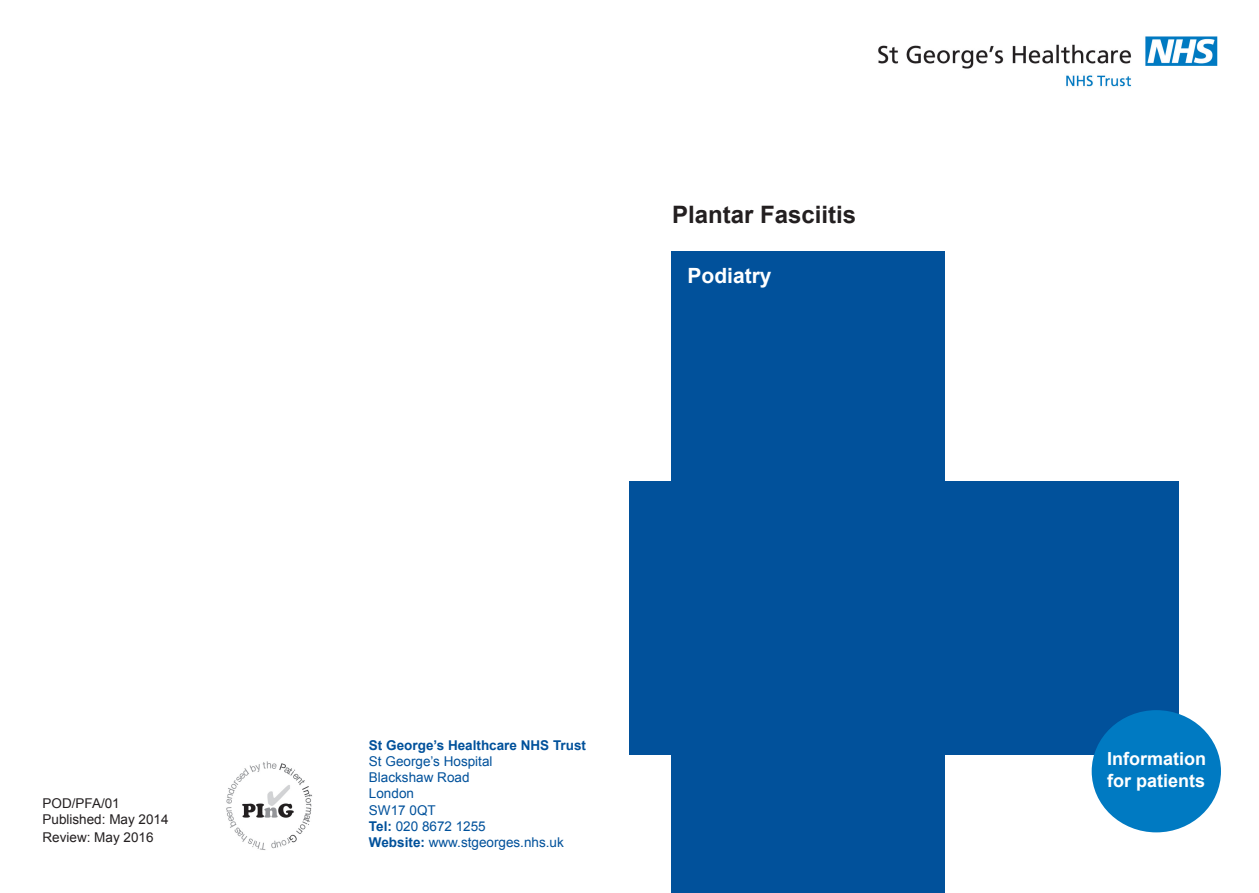
<style>
.page{position:relative;width:1259px;height:893px;background:#fff}
.page>*{position:absolute;margin:0;border:0;box-sizing:border-box;transform-origin:0 0}
.t1{font:700 24px "Arial";color:#231f20}
.t2{font:700 21px "Arial";color:#fff}
.t3{font:700 18px/21.6px "Arial";color:#fff}
.t4{font:13.5px "Arial";color:#01519b}
.t5{font:13.5px "Arial";color:#231f20}
.t6{font:700 13.5px "Arial";color:#01519b}
.s1{font-weight:700}
</style>
<div class="page">
<img style="left:878px;top:36px;width:340px;height:51px">
<div style="left:671px;top:251px;width:274px;height:642px;background:#01519b"></div>
<div style="left:629px;top:481px;width:549px;height:274px;background:#01519b"></div>
<div style="left:1091px;top:710px;width:130px;height:122px;background:#007ac2;border-radius:50%"></div>
<img style="left:226px;top:761px;width:86px;height:89px">
<p class="t5" style="left:43px;top:795px;width:79px">POD/PFA/01</p>
<p class="t5" style="left:43px;top:811px;width:128px">Published: May 2014</p>
<p class="t5" style="left:43px;top:829px;width:113px">Review: May 2016</p>
<p class="t1" style="left:672px;top:198px;width:186px">Plantar Fasciitis</p>
<p class="t2" style="left:687px;top:262px;width:86px">Podiatry</p>
<p class="t6" style="left:369px;top:736px;width:219px">St George’s Healthcare NHS Trust</p>
<p class="t4" style="left:369px;top:752px;width:125px">St George’s Hospital</p>
<p class="t4" style="left:369px;top:768px;width:102px">Blackshaw Road</p>
<p class="t4" style="left:369px;top:785px;width:47px">London</p>
<p class="t4" style="left:369px;top:801px;width:68px">SW17 0QT</p>
<p class="t4" style="left:369px;top:817px;width:118px"><span class="s1">Tel:</span> 020 8672 1255</p>
<p class="t4" style="left:369px;top:833px;width:196px"><span class="s1">Website:</span> www.stgeorges.nhs.uk</p>
<p class="t3" style="left:1107px;top:749px;width:101px">Information for patients</p>
</div>
